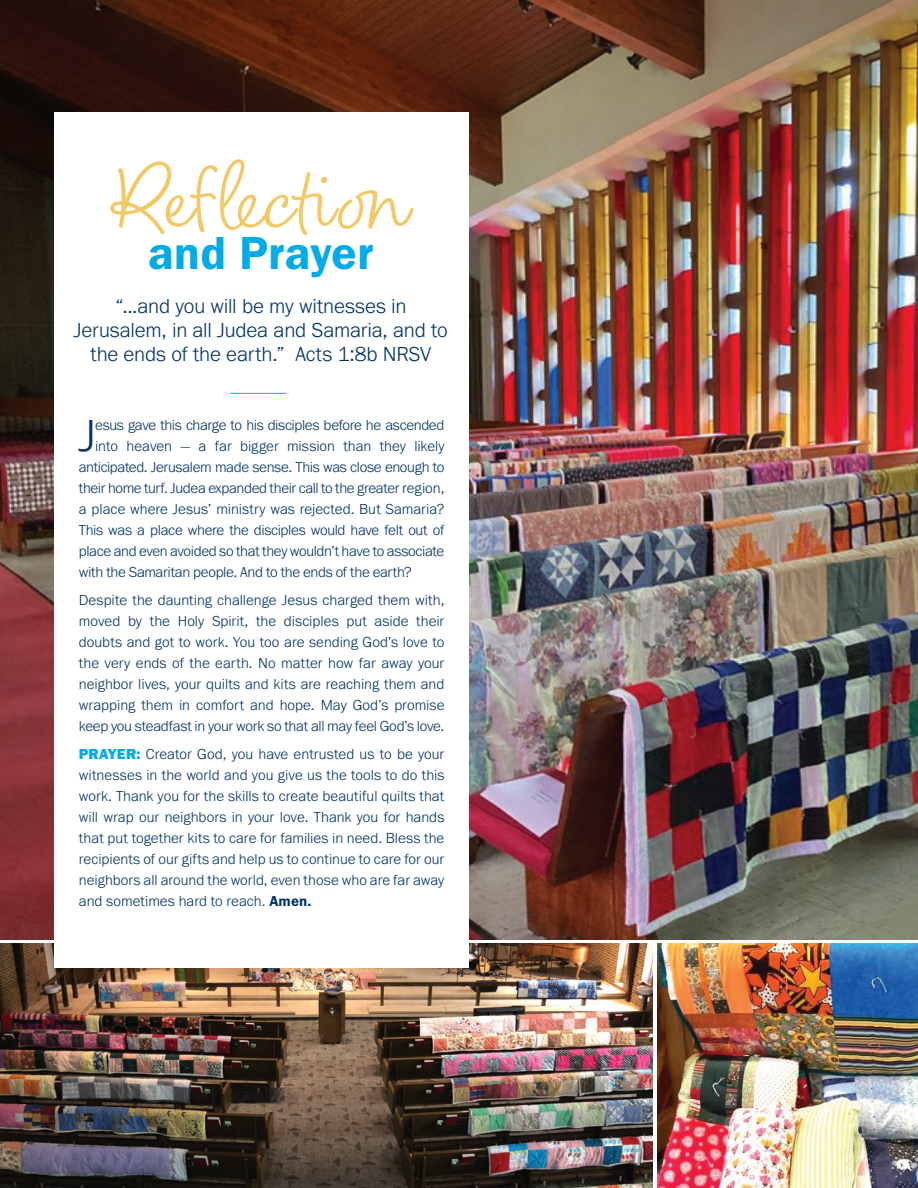
<style>
.page{position:relative;width:918px;height:1188px;background:#fff}
.page>*{position:absolute;margin:0;border:0;box-sizing:border-box;transform-origin:0 0}
.Paragraph_Style_1{font:91.5px "Blithe";letter-spacing:.02em;color:#f2c966}
.Paragraph_Style_1-2{font:48px "Franklin Gothic URW Dem";color:#00abe7}
.Paragraph_Style_1-3{font:300 46.5px "Franklin Gothic URW";color:#036}
.Paragraph_Style_1-4{font:300 21px/24px "Franklin Gothic URW";letter-spacing:-.005em;color:#036;text-align:center}
.Paragraph_Style_1-5{font:300 15px/21px "Franklin Gothic URW";letter-spacing:-.02em;color:#036;text-align:justify}
.Paragraph_Style_1-6{font:300 15px "Franklin Gothic URW";color:#036}
.s1{font-family:"Franklin Gothic URW Hea";font-weight:400;color:#00abe7}
.s2{font-family:"Franklin Gothic URW Dem";font-weight:400}
</style>
<div class="page">
<img style="left:0;top:943px;width:652px;height:245px">
<img style="left:0;top:0;width:918px;height:940px">
<div style="left:54px;top:112px;width:415px;height:856px;background:#fff"></div>
<hr style="left:230px;top:393px;width:56px;height:1px;background:#00abe7">
<img style="left:658px;top:943px;width:260px;height:245px">
<p class="Paragraph_Style_1" style="left:111px;top:141px;width:306px">Reflection</p>
<p class="Paragraph_Style_1-2" style="left:148px;top:224px;width:227px">and Prayer</p>
<p class="Paragraph_Style_1-4" style="left:74px;top:294px;width:375px">“...and you will be my witnesses in<br>Jerusalem, in all Judea and Samaria, and to the ends of the earth.” Acts 1:8b NRSV</p>
<p class="Paragraph_Style_1-3" style="left:79px;top:407px;width:19px">J</p>
<p class="Paragraph_Style_1-5" style="left:95px;top:415px;width:351px">esus gave this charge to his disciples before he ascended</p>
<p class="Paragraph_Style_1-6" style="left:95px;top:437px;width:351px">into heaven — a far bigger mission than they likely</p>
<p class="Paragraph_Style_1-5" style="left:79px;top:457px;width:367px">anticipated. Jerusalem made sense. This was close enough to</p>
<p class="Paragraph_Style_1-5" style="left:79px;top:478px;width:367px">their home turf. Judea expanded their call to the greater region,</p>
<p class="Paragraph_Style_1-6" style="left:79px;top:500px;width:367px">a place where Jesus’ ministry was rejected. But Samaria?</p>
<p class="Paragraph_Style_1-5" style="left:79px;top:520px;width:367px">This was a place where the disciples would have felt out of</p>
<p class="Paragraph_Style_1-5" style="left:79px;top:541px;width:367px">place and even avoided so that they wouldn’t have to associate</p>
<p class="Paragraph_Style_1-5" style="left:79px;top:562px;width:334px">with the Samaritan people. And to the ends of the earth?</p>
<p class="Paragraph_Style_1-5" style="left:79px;top:589px;width:367px">Despite the daunting challenge Jesus charged them with, moved by the Holy Spirit, the disciples put aside their doubts and got to work. You too are sending God’s love to the very ends of the earth. No matter how far away your neighbor lives, your quilts and kits are reaching them and wrapping them in comfort and hope. May God’s promise keep you steadfast in your work so that all may feel God’s love.</p>
<p class="Paragraph_Style_1-5" style="left:79px;top:743px;width:367px"><span class="s1">PRAYER:</span> Creator God, you have entrusted us to be your witnesses in the world and you give us the tools to do this work. Thank you for the skills to create beautiful quilts that will wrap our neighbors in your love. Thank you for hands that put together kits to care for families in need. Bless the recipients of our gifts and help us to continue to care for our neighbors all around the world, even those who are far away and sometimes hard to reach. <span class="s2">Amen.</span></p>
</div>
